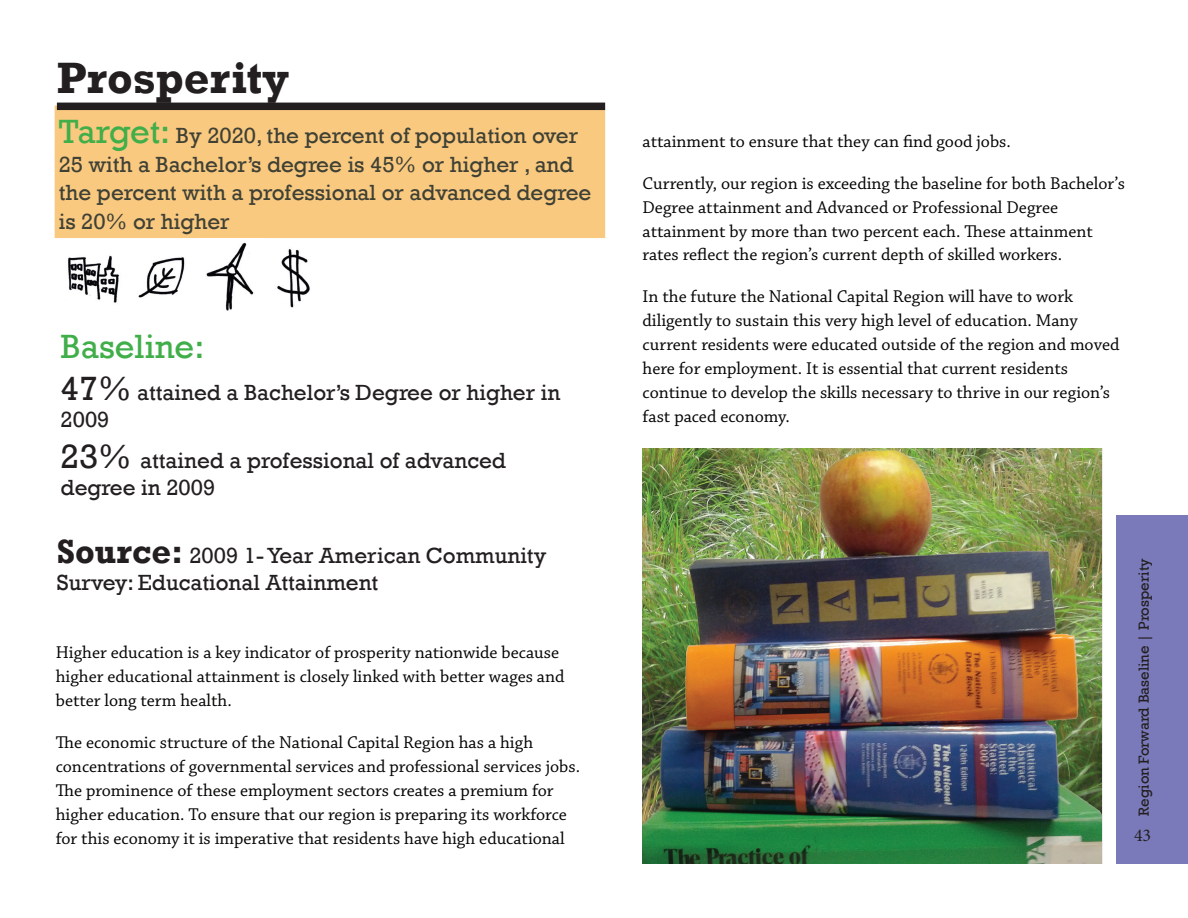
<style>
.page{position:relative;width:1188px;height:918px;background:#fff}
.page>*{position:absolute;margin:0;border:0;box-sizing:border-box;transform-origin:0 0}
.t1{font:700 45px "Rockwell";color:#231f20}
.t2{font:34.5px "Rockwell";color:#40ae49}
.t3{font:22.5px/27px "Rockwell";color:#231f20}
.t4{font:22.5px/28.5px "Rockwell";color:#3f4135}
.t5{font:18px/24px "Chaparral Pro";color:#040503}
.t6{font:18px "Minion Pro";color:#231f20}
.t7{font:15px "Rockwell";color:#231f20}
.s1{font-size:34.5px;color:#40ae49}
.s2{font-size:34.5px}
.s3{font-weight:700;font-size:34.5px}
</style>
<div class="page">
<div style="left:1116px;top:515px;width:72px;height:349px;background:#7a7aba"></div>
<img style="left:643px;top:448px;width:458px;height:416px">
<div style="left:55px;top:106px;width:550px;height:132px;background:#fac980"></div>
<div style="left:57px;top:103px;width:548px;height:7px;background:#231f20"></div>
<img style="left:68px;top:255px;width:51px;height:48px">
<img style="left:138px;top:257px;width:47px;height:41px">
<img style="left:206px;top:242px;width:48px;height:69px">
<img style="left:277px;top:249px;width:33px;height:59px">
<h1 class="t1" style="left:57px;top:51px;width:234px">Prosperity</h1>
<p class="t4" style="left:59px;top:122px;width:534px"><span class="s1">Target:</span> By 2020, the percent of population over 25 with a Bachelor’s degree is 45% or higher , and the percent with a professional or advanced degree is 20% or higher</p>
<h2 class="t2" style="left:61px;top:327px;width:145px">Baseline:</h2>
<p class="t3" style="left:61px;top:379px;width:501px"><span class="s2">47%</span> attained a Bachelor’s Degree or higher in<br>2009</p>
<p class="t3" style="left:61px;top:447px;width:447px"><span class="s2">23%</span> attained a professional of advanced degree in 2009</p>
<p class="t3" style="left:57px;top:542px;width:491px"><span class="s3">Source:</span> 2009 1- Year American Community<br>Survey: Educational Attainment</p>
<p class="t5" style="left:56px;top:641px;width:510px">Higher education is a key indicator of prosperity nationwide because higher educational attainment is closely linked with better wages and better long term health.</p>
<p class="t5" style="left:56px;top:731px;width:526px">The economic structure of the National Capital Region has a high concentrations of governmental services and professional services jobs.<br>The prominence of these employment sectors creates a premium for higher education. To ensure that our region is preparing its workforce for this economy it is imperative that residents have high educational</p>
<p class="t5" style="left:643px;top:130px;width:370px">attainment to ensure that they can find good jobs.</p>
<p class="t5" style="left:643px;top:172px;width:484px">Currently, our region is exceeding the baseline for both Bachelor’s Degree attainment and Advanced or Professional Degree attainment by more than two percent each. These attainment rates reflect the region’s current depth of skilled workers.</p>
<p class="t5" style="left:643px;top:286px;width:478px">In the future the National Capital Region will have to work diligently to sustain this very high level of education. Many current residents were educated outside of the region and moved here for employment. It is essential that current residents continue to develop the skills necessary to thrive in our region’s fast paced economy.</p>
<p class="t7" style="left:1135px;top:816px;width:259px;rotate:-90deg">Region Forward Baseline | Prosperity</p>
<p class="t6" style="left:1134px;top:823px;width:19px">43</p>
</div>
